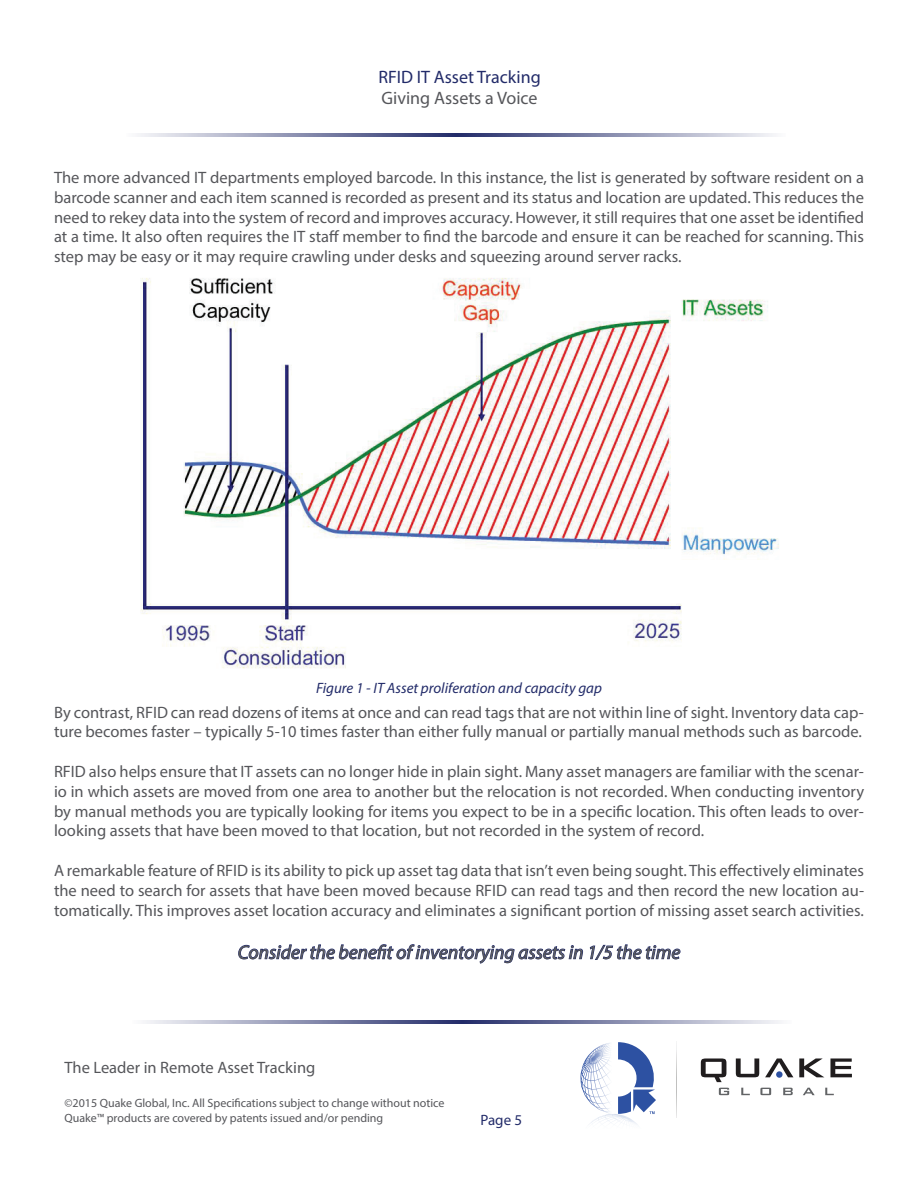
<style>
.page{position:relative;width:918px;height:1188px;background:#fff}
.page>*{position:absolute;margin:0;border:0;box-sizing:border-box;transform-origin:0 0}
.t1{font:italic 19.5px "Myriad Pro";color:#55565a}
.t2{font:18px "Myriad Pro";color:#222b69}
.t3{font:18px "Myriad Pro";color:#55565a}
.t4{font:16.5px/19.8px "Myriad Pro";color:#55565a;text-align:justify}
.t5{font:italic 15px "Myriad Pro";color:#222b69}
.t6{font:15px "Myriad Pro";color:#222b69}
.t7{font:12px/14.4px "Myriad Pro";color:#55565a}
</style>
<div class="page">
<svg style="left:145px;top:1020px;width:317px;height:4px"></svg>
<svg style="left:462px;top:1020px;width:319px;height:4px"></svg>
<svg style="left:676px;top:1041px;width:1px;height:77px"></svg>
<svg style="left:701px;top:1058px;width:25px;height:24px"></svg>
<svg style="left:736px;top:1058px;width:23px;height:19px"></svg>
<svg style="left:799px;top:1058px;width:25px;height:19px"></svg>
<svg style="left:830px;top:1058px;width:22px;height:19px"></svg>
<svg style="left:719px;top:1088px;width:10px;height:7px"></svg>
<svg style="left:741px;top:1088px;width:9px;height:7px"></svg>
<svg style="left:760px;top:1088px;width:11px;height:7px"></svg>
<svg style="left:783px;top:1088px;width:10px;height:7px"></svg>
<svg style="left:803px;top:1088px;width:12px;height:7px"></svg>
<svg style="left:825px;top:1088px;width:9px;height:7px"></svg>
<svg style="left:765px;top:1058px;width:28px;height:19px"></svg>
<div style="left:776px;top:1071px;width:7px;height:7px;background:#2d51a2;border-radius:50%"></div>
<svg style="left:580px;top:1042px;width:76px;height:82px"></svg>
<hr style="left:126px;top:133px;width:330px;height:3px;background:#222b69">
<hr style="left:455px;top:133px;width:331px;height:3px;background:#222b69">
<svg style="left:238px;top:944px;width:345px;height:20px"></svg>
<svg style="left:590px;top:944px;width:91px;height:16px"></svg>
<img style="left:140px;top:278px;width:639px;height:391px">
<p class="t2" style="left:378px;top:65px;width:164px">RFID IT Asset Tracking</p>
<p class="t3" style="left:382px;top:87px;width:158px">Giving Assets a Voice</p>
<p class="t4" style="left:54px;top:167px;width:812px">The more advanced IT departments employed barcode. In this instance, the list is generated by software resident on a barcode scanner and each item scanned is recorded as present and its status and location are updated. This reduces the need to rekey data into the system of record and improves accuracy. However, it still requires that one asset be identified at a time. It also often requires the IT staff member to find the barcode and ensure it can be reached for scanning. This step may be easy or it may require crawling under desks and squeezing around server racks.</p>
<p class="t5" style="left:316px;top:679px;width:287px">Figure 1 - IT Asset proliferation and capacity gap</p>
<p class="t4" style="left:54px;top:702px;width:812px">By contrast, RFID can read dozens of items at once and can read tags that are not within line of sight. Inventory data cap&shy;ture becomes faster – typically 5-10 times faster than either fully manual or partially manual methods such as barcode.</p>
<p class="t4" style="left:54px;top:761px;width:812px">RFID also helps ensure that IT assets can no longer hide in plain sight. Many asset managers are familiar with the scenar&shy;io in which assets are moved from one area to another but the relocation is not recorded. When conducting inventory by manual methods you are typically looking for items you expect to be in a specific location. This often leads to over&shy;looking assets that have been moved to that location, but not recorded in the system of record.</p>
<p class="t4" style="left:54px;top:860px;width:812px">A remarkable feature of RFID is its ability to pick up asset tag data that isn’t even being sought. This effectively eliminates the need to search for assets that have been moved because RFID can read tags and then record the new location au&shy;tomatically. This improves asset location accuracy and eliminates a significant portion of missing asset search activities.</p>
<p class="t1" style="left:238px;top:940px;width:444px">Consider the benefit of inventorying assets in 1/5 the time</p>
<p class="t4" style="left:64px;top:1057px;width:252px">The Leader in Remote Asset Tracking</p>
<p class="t7" style="left:64px;top:1096px;width:382px">©2015 Quake Global, Inc. All Specifications subject to change without notice<br>Quake™ products are covered by patents issued and/or pending</p>
<p class="t6" style="left:481px;top:1111px;width:43px">Page 5</p>
</div>
